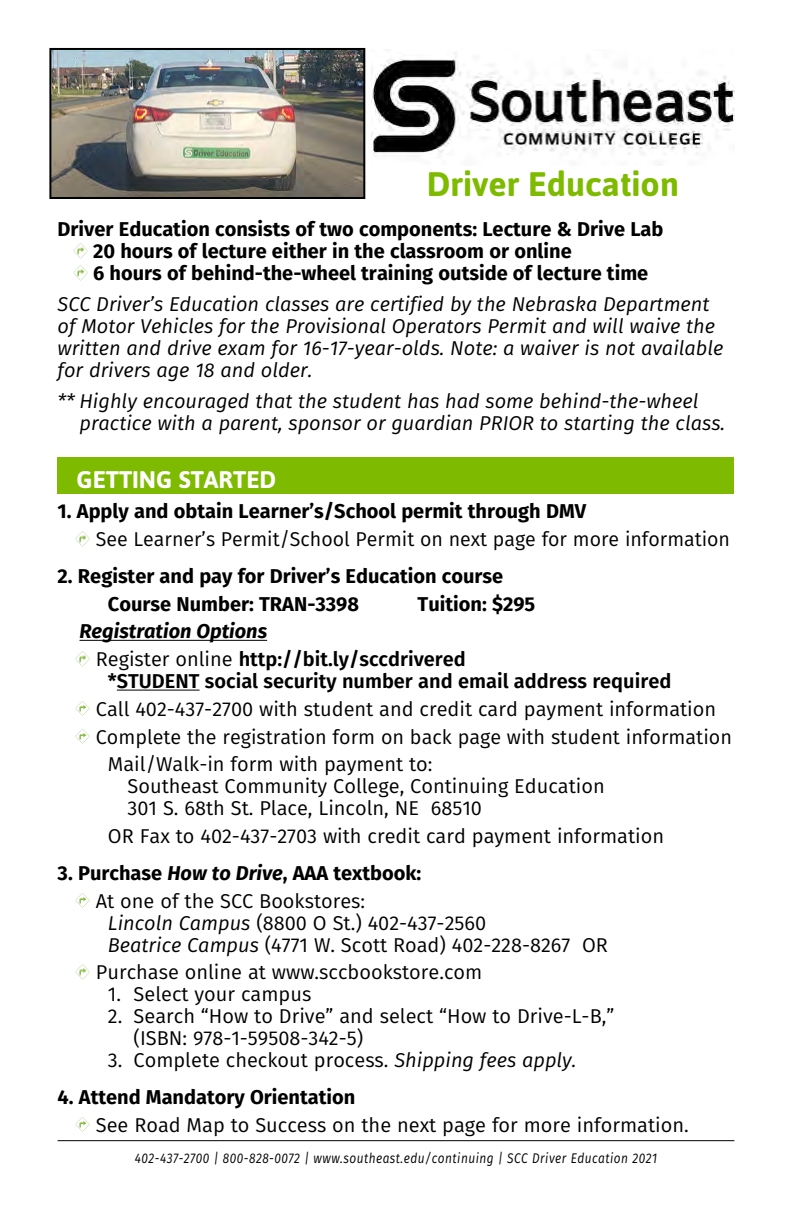
<style>
.page{position:relative;width:792px;height:1224px;background:#fff}
.page>*{position:absolute;margin:0;border:0;box-sizing:border-box;transform-origin:0 0}
.t1{font:700 34px "Asap";color:#7ebb00}
.t2{font:700 24px "Asap";color:#fff}
.indented{font:20px/22px "Fira Sans";color:#000}
.indented-2{font:700 20px "Fira Sans";color:#000}
.indented-3{font:italic 20px/22px "Fira Sans";color:#000}
.indented-4{font:600 20px/22px "Fira Sans";color:#000}
.indented-5{font:italic 700 20px "Fira Sans";color:#000}
.t3{font:italic 14px "Fira Sans";letter-spacing:.04em;color:#000;scale:.85 1}
.s1{font-weight:400}
.s2{font-style:italic}
</style>
<div class="page">
<hr style="left:58px;top:1140px;width:676px;height:1px;background:#000">
<hr style="left:80px;top:640px;width:187px;height:1px;background:#000">
<hr style="left:117px;top:690px;width:83px;height:1px;background:#000">
<img style="left:73px;top:244px;width:15px;height:14px">
<img style="left:73px;top:266px;width:15px;height:14px">
<img style="left:75px;top:532px;width:15px;height:14px">
<img style="left:75px;top:652px;width:15px;height:14px">
<img style="left:75px;top:701px;width:15px;height:15px">
<img style="left:75px;top:729px;width:15px;height:15px">
<img style="left:75px;top:893px;width:15px;height:15px">
<img style="left:75px;top:965px;width:15px;height:14px">
<img style="left:75px;top:1117px;width:15px;height:15px">
<div style="left:58px;top:458px;width:676px;height:36px;background:#7ebb00"></div>
<img style="left:52px;top:51px;width:310px;height:145px">
<div style="left:49px;top:48px;width:316px;height:151px;border:2px solid #000"></div>
<img style="left:372px;top:53px;width:362px;height:103px">
<p class="t1" style="left:427px;top:161px;width:253px">Driver Education</p>
<p class="indented-2" style="left:58px;top:212px;width:607px">Driver Education consists of two components: Lecture &amp; Drive Lab</p>
<p class="indented-2" style="left:93px;top:234px;width:480px">20 hours of lecture either in the classroom or online</p>
<p class="indented-2" style="left:93px;top:256px;width:557px">6 hours of behind-the-wheel training outside of lecture time</p>
<p class="indented-3" style="left:58px;top:293px;width:667px">SCC Driver’s Education classes are certified by the Nebraska Department of Motor Vehicles for the Provisional Operators Permit and will waive the written and drive exam for 16-17-year-olds. Note: a waiver is not available for drivers age 18 and older.</p>
<p class="indented-3" style="left:80px;top:390px;width:647px;text-indent:-22px">** Highly encouraged that the student has had some behind-the-wheel practice with a parent, sponsor or guardian PRIOR to starting the class.</p>
<p class="t2" style="left:77px;top:463px;width:201px">GETTING STARTED</p>
<p class="indented-2" style="left:58px;top:494px;width:530px">1. Apply and obtain Learner’s/School permit through DMV</p>
<p class="indented" style="left:96px;top:528px;width:636px">See Learner’s Permit/School Permit on next page for more information</p>
<p class="indented-2" style="left:58px;top:559px;width:447px">2. Register and pay for Driver’s Education course</p>
<p class="indented-2" style="left:108px;top:587px;width:253px">Course Number: TRAN-3398</p>
<p class="indented-2" style="left:418px;top:587px;width:119px">Tuition: $295</p>
<p class="indented-5" style="left:80px;top:615px;width:189px">Registration Options</p>
<p class="indented-4" style="left:108px;top:647px;width:565px;text-indent:-12px"><span class="s1">Register online</span> http://bit.ly/sccdrivered<br>*STUDENT social security number and email address required</p>
<p class="indented" style="left:96px;top:697px;width:622px">Call 402-437-2700 with student and credit card payment information</p>
<p class="indented" style="left:96px;top:725px;width:638px">Complete the registration form on back page with student information</p>
<p class="indented" style="left:128px;top:753px;width:479px;text-indent:-20px">Mail/Walk-in form with payment to:<br>Southeast Community College, Continuing Education<br>301 S. 68th St. Place, Lincoln, NE 68510</p>
<p class="indented" style="left:108px;top:825px;width:558px">OR Fax to 402-437-2703 with credit card payment information</p>
<p class="indented-2" style="left:58px;top:856px;width:365px">3. Purchase <span class="s2">How to Drive</span>, AAA textbook:</p>
<p class="indented" style="left:108px;top:889px;width:502px;text-indent:-12px">At one of the SCC Bookstores:<br><span class="s2">Lincoln Campus</span> (8800 O St.) 402-437-2560<br><span class="s2">Beatrice Campus</span> (4771 W. Scott Road) 402-228-8267 OR</p>
<p class="indented" style="left:96px;top:961px;width:388px">Purchase online at www.sccbookstore.com</p>
<p class="indented" style="left:108px;top:983px;width:205px">1. Select your campus</p>
<p class="indented" style="left:134px;top:1005px;width:482px;text-indent:-26px">2. Search “How to Drive” and select “How to Drive-L-B,” (ISBN: 978-1-59508-342-5)</p>
<p class="indented" style="left:108px;top:1049px;width:470px">3. Complete checkout process. <span class="s2">Shipping fees apply.</span></p>
<p class="indented-2" style="left:58px;top:1080px;width:299px">4. Attend Mandatory Orientation</p>
<p class="indented" style="left:96px;top:1114px;width:594px">See Road Map to Success on the next page for more information.</p>
<p class="t3" style="left:135px;top:1148px;width:616px">402-437-2700 | 800-828-0072 | www.southeast.edu/continuing | SCC Driver Education 2021</p>
</div>
